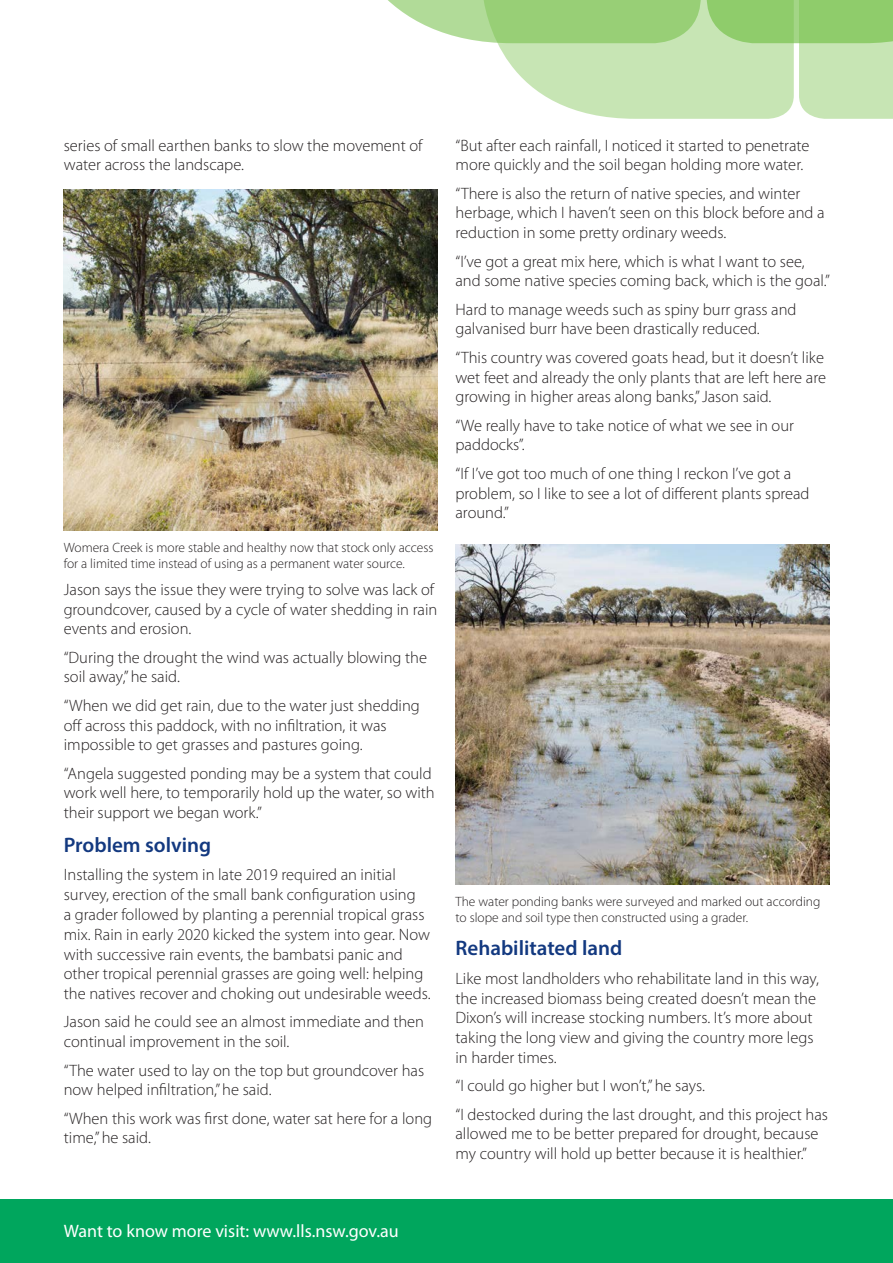
<style>
.page{position:relative;width:893px;height:1263px;background:#fff}
.page>*{position:absolute;margin:0;border:0;box-sizing:border-box;transform-origin:0 0}
.t1{font:600 21px "Myriad Pro";color:#133980}
.t2{font:18px "Myriad Pro";color:#fff}
.Body{font:300 16.5px/19.8px "Myriad Pro";color:#231f20}
.Body-2{font:300 13.5px/16.2px "Myriad Pro";color:#231f20}
</style>
<div class="page">
<svg style="left:388px;top:0;width:505px;height:119px"></svg>
<div style="left:0;top:1199px;width:893px;height:64px;background:#00a65d"></div>
<img style="left:64px;top:190px;width:373px;height:341px">
<img style="left:455px;top:544px;width:374px;height:341px">
<p class="Body" style="left:64px;top:135px;width:360px">series of small earthen banks to slow the movement of water across the landscape.</p>
<p class="Body-2" style="left:64px;top:539px;width:371px">Womera Creek is more stable and healthy now that stock only access for a limited time instead of using as a permanent water source.</p>
<p class="Body" style="left:64px;top:579px;width:375px">Jason says the issue they were trying to solve was lack of groundcover, caused by a cycle of water shedding in rain events and erosion.</p>
<p class="Body" style="left:64px;top:647px;width:365px">“During the drought the wind was actually blowing the soil away,” he said.</p>
<p class="Body" style="left:64px;top:695px;width:358px">“When we did get rain, due to the water just shedding off across this paddock, with no infiltration, it was impossible to get grasses and pastures going.</p>
<p class="Body" style="left:64px;top:763px;width:372px">“Angela suggested ponding may be a system that could work well here, to temporarily hold up the water, so with their support we began work.”</p>
<h2 class="t1" style="left:64px;top:831px;width:149px">Problem solving</h2>
<p class="Body" style="left:64px;top:865px;width:368px">Installing the system in late 2019 required an initial survey, erection of the small bank configuration using<br>a grader followed by planting a perennial tropical grass mix. Rain in early 2020 kicked the system into gear. Now with successive rain events, the bambatsi panic and other tropical perennial grasses are going well: helping the natives recover and choking out undesirable weeds.</p>
<p class="Body" style="left:64px;top:1012px;width:362px">Jason said he could see an almost immediate and then continual improvement in the soil.</p>
<p class="Body" style="left:64px;top:1060px;width:362px">“The water used to lay on the top but groundcover has now helped infiltration,” he said.</p>
<p class="Body" style="left:64px;top:1108px;width:370px">“When this work was first done, water sat here for a long time,” he said.</p>
<p class="Body" style="left:455px;top:135px;width:355px">“But after each rainfall, I noticed it started to penetrate more quickly and the soil began holding more water.</p>
<p class="Body" style="left:455px;top:183px;width:371px">“There is also the return of native species, and winter herbage, which I haven’t seen on this block before and a reduction in some pretty ordinary weeds.</p>
<p class="Body" style="left:455px;top:251px;width:376px">“I’ve got a great mix here, which is what I want to see, and some native species coming back, which is the goal.”</p>
<p class="Body" style="left:455px;top:299px;width:343px">Hard to manage weeds such as spiny burr grass and galvanised burr have been drastically reduced.</p>
<p class="Body" style="left:455px;top:347px;width:372px">“This country was covered goats head, but it doesn’t like wet feet and already the only plants that are left here are growing in higher areas along banks,” Jason said.</p>
<p class="Body" style="left:455px;top:415px;width:340px">“We really have to take notice of what we see in our paddocks”.</p>
<p class="Body" style="left:455px;top:463px;width:356px">“If I’ve got too much of one thing I reckon I’ve got a problem, so I like to see a lot of different plants spread around.”</p>
<p class="Body-2" style="left:455px;top:893px;width:366px">The water ponding banks were surveyed and marked out according to slope and soil type then constructed using a grader.</p>
<h2 class="t1" style="left:455px;top:935px;width:168px">Rehabilitated land</h2>
<p class="Body" style="left:455px;top:968px;width:365px">Like most landholders who rehabilitate land in this way, the increased biomass being created doesn’t mean the Dixon’s will increase stocking numbers. It’s more about taking the long view and giving the country more legs in harder times.</p>
<p class="Body" style="left:455px;top:1076px;width:251px">“I could go higher but I won’t,” he says.</p>
<p class="Body" style="left:455px;top:1104px;width:374px">“I destocked during the last drought, and this project has allowed me to be better prepared for drought, because my country will hold up better because it is healthier.”</p>
<p class="t2" style="left:64px;top:1220px;width:337px">Want to know more visit: www.lls.nsw.gov.au</p>
</div>
